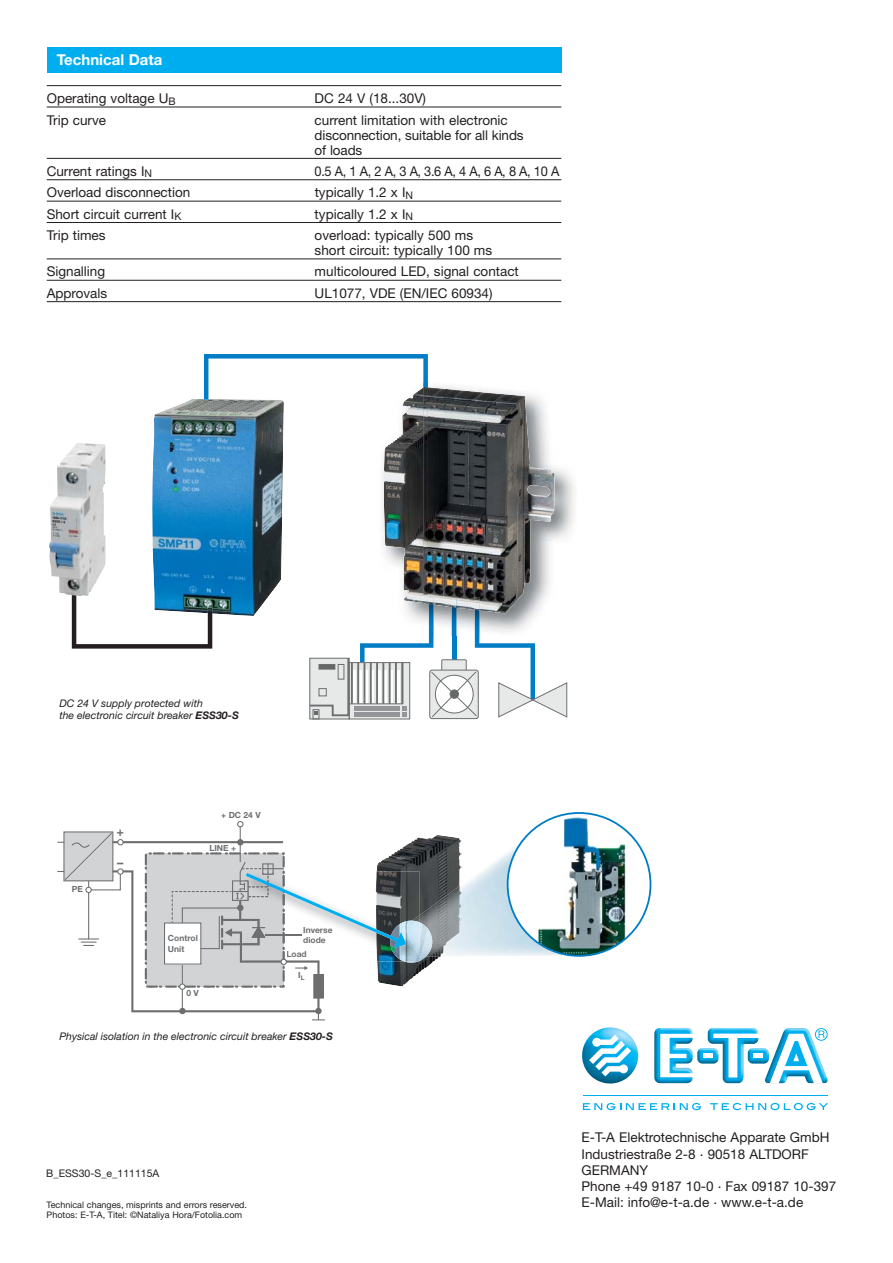
<style>
.page{position:relative;width:893px;height:1263px;background:#fff}
.page>*{position:absolute;margin:0;border:0;box-sizing:border-box;transform-origin:0 0}
.t1{font:700 15px "Helvetica Neue LT";color:#fff}
.t2{font:13.5px/16.2px "Helvetica Neue LT";color:#231f20}
.t3{font:13.5px "Helvetica Neue LT";color:#231f20;scale:.95 1}
.t4{font:700 12.75px "Helvetica Neue LT";color:#6d6e70}
.t5{font:italic 10.5px/12.6px "Helvetica Neue LT";color:#231f20}
.t6{font:10.5px "Helvetica Neue LT";color:#231f20}
.t7{font:9px/10.8px "Helvetica Neue LT";color:#231f20}
.t8{font:700 8.4px/10.2px "Helvetica Neue LT";color:#6d6e70}
.t9{font:700 8.4px/10.2px "Helvetica Neue LT";color:#6d6f71}
.s1{font-weight:700}
</style>
<div class="page">
<img style="left:582px;top:1027px;width:57px;height:57px">
<svg style="left:589px;top:1035px;width:42px;height:41px"></svg>
<svg style="left:583px;top:1103px;width:118px;height:7px"></svg>
<svg style="left:710px;top:1103px;width:118px;height:7px"></svg>
<img style="left:697px;top:1048px;width:11px;height:16px">
<hr style="left:703px;top:1054px;width:10px;height:4px;background:#fff">
<img style="left:758px;top:1048px;width:7px;height:16px">
<hr style="left:753px;top:1054px;width:10px;height:4px;background:#fff">
<img style="left:765px;top:1048px;width:5px;height:35px">
<img style="left:708px;top:1028px;width:50px;height:55px">
<img style="left:737px;top:1077px;width:21px;height:1px">
<svg style="left:713px;top:1034px;width:45px;height:43px"></svg>
<img style="left:654px;top:1028px;width:39px;height:55px">
<hr style="left:583px;top:1095px;width:245px;height:1px;background:#00aeef">
<svg style="left:770px;top:1028px;width:58px;height:55px"></svg>
<div style="left:47px;top:47px;width:514px;height:25px;background:#00aeef"></div>
<hr style="left:47px;top:85px;width:514px;height:1px;background:#231f20">
<hr style="left:47px;top:107px;width:514px;height:1px;background:#231f20">
<hr style="left:47px;top:158px;width:514px;height:1px;background:#231f20">
<hr style="left:47px;top:179px;width:514px;height:1px;background:#231f20">
<hr style="left:47px;top:201px;width:514px;height:1px;background:#231f20">
<hr style="left:47px;top:222px;width:514px;height:1px;background:#231f20">
<hr style="left:47px;top:259px;width:514px;height:1px;background:#231f20">
<hr style="left:47px;top:280px;width:514px;height:1px;background:#231f20">
<hr style="left:47px;top:301px;width:514px;height:1px;background:#231f20">
<img style="left:152px;top:399px;width:118px;height:217px">
<svg style="left:72px;top:583px;width:140px;height:66px"></svg>
<img style="left:49px;top:443px;width:57px;height:153px">
<svg style="left:204px;top:354px;width:224px;height:241px"></svg>
<img style="left:406px;top:835px;width:54px;height:148px">
<img style="left:432px;top:386px;width:143px;height:211px">
<svg style="left:423px;top:382px;width:5px;height:5px"></svg>
<img style="left:527px;top:485px;width:23px;height:11px">
<img style="left:384px;top:387px;width:142px;height:210px">
<img style="left:423px;top:387px;width:5px;height:208px">
<svg style="left:309px;top:597px;width:259px;height:122px"></svg>
<img style="left:406px;top:872px;width:14px;height:49px">
<img style="left:406px;top:957px;width:20px;height:6px">
<img style="left:406px;top:957px;width:14px;height:5px">
<svg style="left:58px;top:821px;width:348px;height:199px"></svg>
<img style="left:440px;top:839px;width:131px;height:118px">
<img style="left:420px;top:886px;width:42px;height:71px">
<svg style="left:412px;top:915px;width:8px;height:6px"></svg>
<img style="left:404px;top:921px;width:28px;height:36px">
<img style="left:508px;top:813px;width:142px;height:143px;border-radius:50%">
<p class="t1" style="left:57px;top:55px;width:107px">Technical Data</p>
<p class="t2" style="left:47px;top:92px;width:130px">Operating voltage U<sub>B</sub></p>
<p class="t2" style="left:315px;top:92px;width:113px">DC 24 V (18...30V)</p>
<p class="t2" style="left:47px;top:113px;width:61px">Trip curve</p>
<p class="t2" style="left:315px;top:114px;width:210px;line-height:15px">current limitation with electronic disconnection, suitable for all kinds of loads</p>
<p class="t2" style="left:47px;top:165px;width:107px">Current ratings I<sub>N</sub></p>
<p class="t3" style="left:315px;top:166px;width:259px">0.5 A, 1 A, 2 A, 3 A, 3.6 A, 4 A, 6 A, 8 A, 10 A</p>
<p class="t2" style="left:47px;top:186px;width:145px">Overload disconnection</p>
<p class="t2" style="left:315px;top:186px;width:100px">typically 1.2 x I<sub>N</sub></p>
<p class="t2" style="left:47px;top:207px;width:136px">Short circuit current I<sub>K</sub></p>
<p class="t2" style="left:315px;top:207px;width:100px">typically 1.2 x I<sub>N</sub></p>
<p class="t2" style="left:47px;top:229px;width:60px">Trip times</p>
<p class="t2" style="left:315px;top:229px;width:179px;line-height:15px">overload: typically 500 ms short circuit: typically 100 ms</p>
<p class="t2" style="left:47px;top:265px;width:60px">Signalling</p>
<p class="t2" style="left:315px;top:265px;width:206px">multicoloured LED, signal contact</p>
<p class="t2" style="left:47px;top:287px;width:62px">Approvals</p>
<p class="t2" style="left:315px;top:287px;width:179px">UL1077, VDE (EN/IEC 60934)</p>
<p class="t5" style="left:59px;top:698px;width:181px">DC 24 V supply protected with<br>the electronic circuit breaker <span class="s1">ESS30-S</span></p>
<p class="t8" style="left:72px;top:884px;width:13px">PE</p>
<p class="t4" style="left:117px;top:824px;width:9px">+</p>
<p class="t4" style="left:117px;top:855px;width:8px">–</p>
<p class="t8" style="left:221px;top:810px;width:41px">+ DC 24 V</p>
<p class="t8" style="left:209px;top:843px;width:28px">LINE +</p>
<p class="t8" style="left:168px;top:933px;width:31px">Control<br>Unit</p>
<p class="t8" style="left:187px;top:988px;width:14px">0 V</p>
<p class="t9" style="left:303px;top:925px;width:31px">Inverse diode</p>
<p class="t9" style="left:287px;top:949px;width:22px">Load</p>
<p class="t8" style="left:298px;top:970px;width:8px">I<sub>L</sub></p>
<p class="t5" style="left:59px;top:1032px;width:275px">Physical isolation in the electronic circuit breaker <span class="s1">ESS30-S</span></p>
<p class="t6" style="left:46px;top:1169px;width:115px">B_ESS30-S_e_111115A</p>
<p class="t7" style="left:47px;top:1200px;width:202px">Technical changes, misprints and errors reserved.<br>Photos: E-T-A, Titel: ©Nataliya Hora/Fotolia.com</p>
<p class="t2" style="left:581px;top:1131px;width:256px">E-T-A Elektrotechnische Apparate GmbH<br>Industriestraße 2-8 . 90518 ALTDORF<br>GERMANY<br>Phone +49 9187 10-0 . Fax 09187 10-397<br>E-Mail: info@e-t-a.de . www.e-t-a.de</p>
</div>
